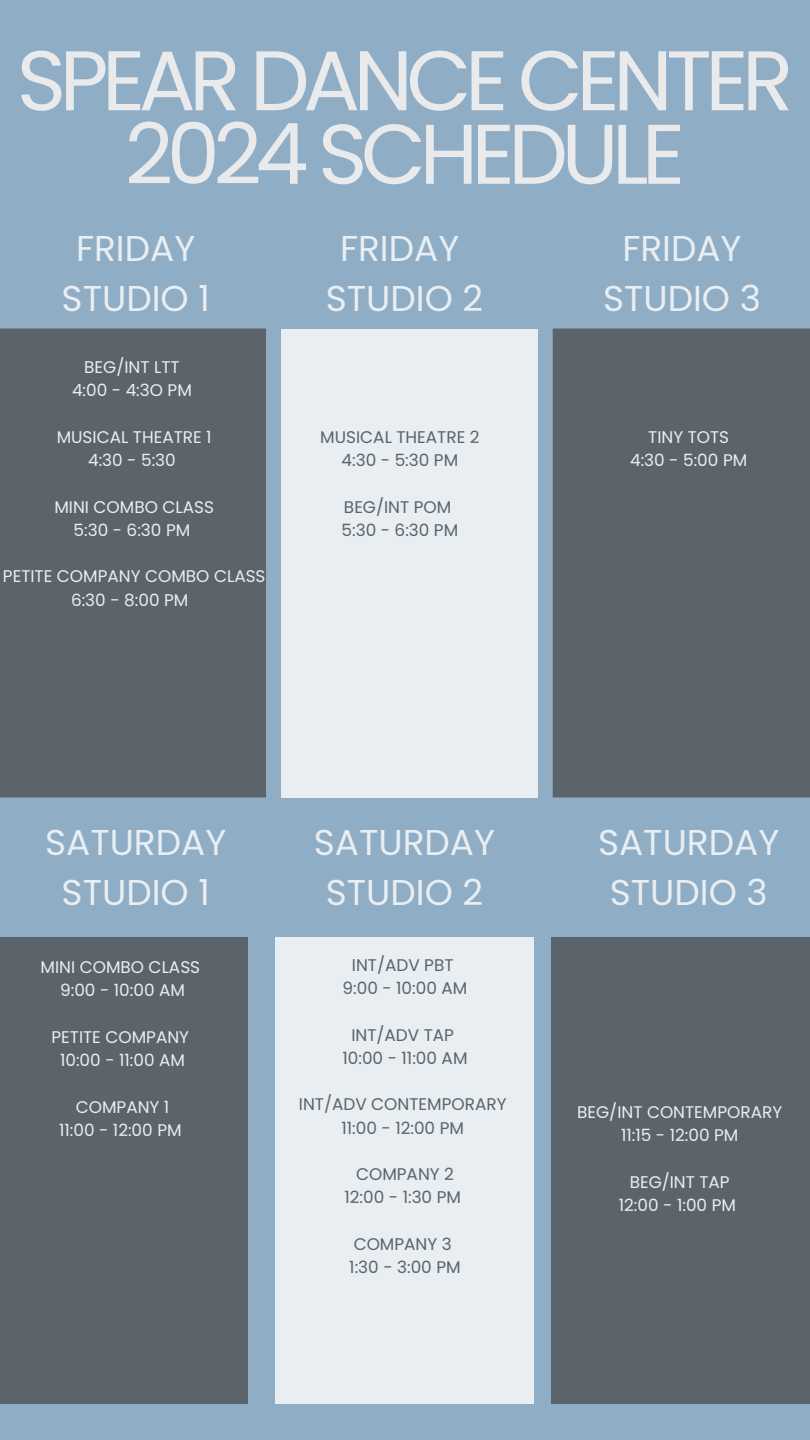
<style>
.page{position:relative;width:810px;height:1440px;background:#90adc6}
.page>*{position:absolute;margin:0;border:0;box-sizing:border-box;transform-origin:0 0}
.t1{font:84.6px/73.5px "Poppins";letter-spacing:-.08em;color:#e9eaec;text-align:center}
.t2{font:35.9px/50.2px "Poppins";color:#e8eef1;text-align:center}
.t3{font:16.9px "Poppins";color:#e8eef1}
.t4{font:16.9px "Poppins";color:#5c646b}
</style>
<div class="page">
<div style="left:0;top:329px;width:810px;height:468px;background:#5c646b"></div>
<div style="left:281px;top:329px;width:257px;height:468px;background:#e8eef1"></div>
<div style="left:0;top:938px;width:248px;height:466px;background:#5c646b"></div>
<div style="left:275px;top:938px;width:259px;height:466px;background:#e8eef1"></div>
<div style="left:551px;top:938px;width:259px;height:466px;background:#5c646b"></div>
<p class="t1" style="left:17px;top:44px;width:778px">SPEAR DANCE CENTER<br>2024 SCHEDULE</p>
<p class="t2" style="left:76px;top:223px;width:121px">FRIDAY</p>
<p class="t2" style="left:62px;top:273px;width:150px">STUDIO 1</p>
<p class="t3" style="left:84px;top:355px;width:97px">BEG/INT LTT</p>
<p class="t3" style="left:72px;top:379px;width:121px">4:00 - 4:3O PM</p>
<p class="t3" style="left:57px;top:425px;width:156px">MUSICAL THEATRE 1</p>
<p class="t3" style="left:88px;top:448px;width:89px">4:30 - 5:30</p>
<p class="t3" style="left:54px;top:495px;width:161px">MINI COMBO CLASS</p>
<p class="t3" style="left:74px;top:518px;width:118px">5:30 - 6:30 PM</p>
<p class="t3" style="left:3px;top:565px;width:264px">PETITE COMPANY COMBO CLASS</p>
<p class="t3" style="left:71px;top:588px;width:119px">6:30 - 8:00 PM</p>
<p class="t2" style="left:340px;top:223px;width:121px">FRIDAY</p>
<p class="t2" style="left:326px;top:273px;width:159px">STUDIO 2</p>
<p class="t4" style="left:320px;top:425px;width:161px">MUSICAL THEATRE 2</p>
<p class="t4" style="left:342px;top:448px;width:118px">4:30 - 5:30 PM</p>
<p class="t4" style="left:344px;top:495px;width:109px">BEG/INT POM</p>
<p class="t4" style="left:342px;top:518px;width:118px">5:30 - 6:30 PM</p>
<p class="t2" style="left:622px;top:223px;width:121px">FRIDAY</p>
<p class="t2" style="left:603px;top:273px;width:159px">STUDIO 3</p>
<p class="t3" style="left:648px;top:425px;width:82px">TINY TOTS</p>
<p class="t3" style="left:630px;top:448px;width:119px">4:30 - 5:00 PM</p>
<p class="t2" style="left:45px;top:817px;width:183px">SATURDAY</p>
<p class="t2" style="left:62px;top:867px;width:150px">STUDIO 1</p>
<p class="t3" style="left:41px;top:955px;width:161px">MINI COMBO CLASS</p>
<p class="t3" style="left:60px;top:979px;width:126px">9:00 - 10:00 AM</p>
<p class="t3" style="left:51px;top:1025px;width:139px">PETITE COMPANY</p>
<p class="t3" style="left:60px;top:1048px;width:127px">10:00 - 11:00 AM</p>
<p class="t3" style="left:76px;top:1095px;width:95px">COMPANY 1</p>
<p class="t3" style="left:59px;top:1118px;width:124px">11:00 - 12:00 PM</p>
<p class="t2" style="left:314px;top:817px;width:183px">SATURDAY<br>STUDIO 2</p>
<p class="t2" style="left:598px;top:817px;width:183px">SATURDAY</p>
<p class="t2" style="left:610px;top:867px;width:159px">STUDIO 3</p>
<p class="t4" style="left:352px;top:953px;width:103px">INT/ADV PBT</p>
<p class="t4" style="left:343px;top:976px;width:126px">9:00 - 10:00 AM</p>
<p class="t4" style="left:351px;top:1023px;width:104px">INT/ADV TAP</p>
<p class="t4" style="left:342px;top:1046px;width:127px">10:00 - 11:00 AM</p>
<p class="t4" style="left:299px;top:1093px;width:209px">INT/ADV CONTEMPORARY</p>
<p class="t4" style="left:341px;top:1116px;width:124px">11:00 - 12:00 PM</p>
<p class="t4" style="left:356px;top:1162px;width:99px">COMPANY 2</p>
<p class="t4" style="left:344px;top:1186px;width:118px">12:00 - 1:30 PM</p>
<p class="t4" style="left:354px;top:1232px;width:100px">COMPANY 3</p>
<p class="t4" style="left:349px;top:1255px;width:113px">1:30 - 3:00 PM</p>
<p class="t3" style="left:577px;top:1100px;width:207px">BEG/INT CONTEMPORARY</p>
<p class="t3" style="left:621px;top:1124px;width:119px">11:15 - 12:00 PM</p>
<p class="t3" style="left:630px;top:1170px;width:102px">BEG/INT TAP</p>
<p class="t3" style="left:619px;top:1193px;width:119px">12:00 - 1:00 PM</p>
</div>
